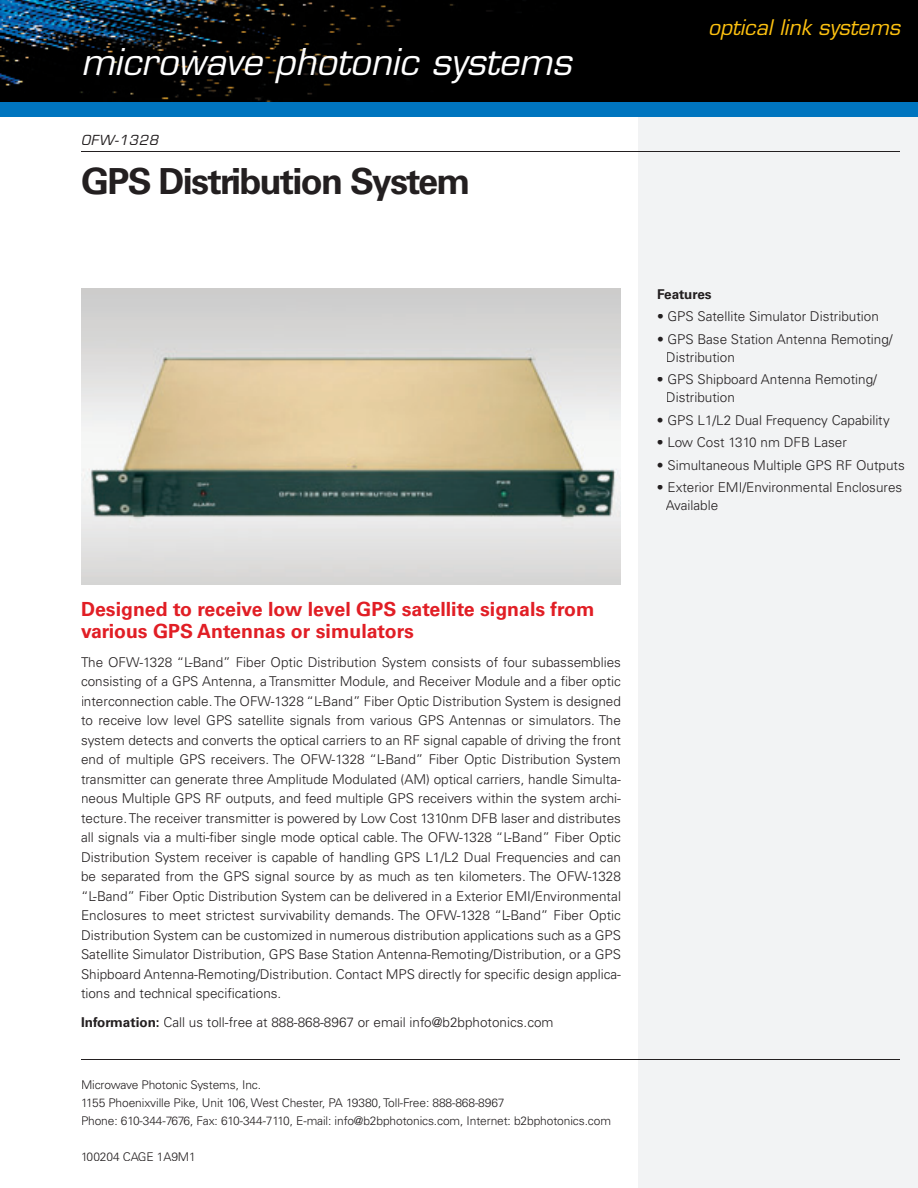
<style>
.page{position:relative;width:918px;height:1188px;background:#fff}
.page>*{position:absolute;margin:0;border:0;box-sizing:border-box;transform-origin:0 0}
.t1{font:italic 36px "Eurostile LT Std";color:#fff}
.t2{font:700 36px "Univers LT Std";letter-spacing:-.045em;color:#231f20}
.t3{font:italic 21px "Eurostile LT Std";color:#fec210}
.t4{font:700 19.5px/22.5px "Univers LT Std";color:#e11e25}
.t5{font:300 13.5px/19.5px "Univers LT Std";color:#231f20}
.t6{font:italic 13.5px "Eurostile LT Std";letter-spacing:.05em;color:#231f20}
.t7{font:700 13.5px "Univers LT Std";color:#231f20}
.t8{font:300 12px/18px "Univers LT Std";letter-spacing:-.01em;color:#231f20}
.s1{font-weight:700}
</style>
<div class="page">
<div style="left:639px;top:54px;width:279px;height:1134px;background:#f2f3f4"></div>
<img style="left:0;top:0;width:918px;height:102px">
<div style="left:0;top:102px;width:918px;height:14px;background:#0075bf"></div>
<hr style="left:81px;top:151px;width:558px;height:1px;background:#231f20">
<hr style="left:639px;top:151px;width:261px;height:1px;background:#231f20">
<img style="left:81px;top:289px;width:540px;height:296px">
<hr style="left:81px;top:1059px;width:558px;height:1px;background:#231f20">
<hr style="left:639px;top:1059px;width:261px;height:1px;background:#231f20">
<h1 class="t1" style="left:81px;top:40px;width:492px">microwave photonic systems</h1>
<p class="t6" style="left:81px;top:131px;width:79px">OFW-1328</p>
<h1 class="t2" style="left:81px;top:160px;width:391px">GPS Distribution System</h1>
<h3 class="t4" style="left:81px;top:598px;width:515px">Designed to receive low level GPS satellite signals from various GPS Antennas or simulators</h3>
<p class="t5" style="left:81px;top:652px;width:542px;text-align:justify">The OFW-1328 “L-Band” Fiber Optic Distribution System consists of four subassemblies consisting of a GPS Antenna, a Transmitter Module, and Receiver Module and a fiber optic interconnection cable. The OFW-1328 “L-Band” Fiber Optic Distribution System is designed to receive low level GPS satellite signals from various GPS Antennas or simulators. The system detects and converts the optical carriers to an RF signal capable of driving the front end of multiple GPS receivers. The OFW-1328 “L-Band” Fiber Optic Distribution System transmitter can generate three Amplitude Modulated (AM) optical carriers, handle Simulta&shy;neous Multiple GPS RF outputs, and feed multiple GPS receivers within the system archi&shy;tecture. The receiver transmitter is powered by Low Cost 1310nm DFB laser and distributes all signals via a multi-fiber single mode optical cable. The OFW-1328 “L-Band” Fiber Optic Distribution System receiver is capable of handling GPS L1/L2 Dual Frequencies and can be separated from the GPS signal source by as much as ten kilometers. The OFW-1328 “L-Band” Fiber Optic Distribution System can be delivered in a Exterior EMI/Environmental Enclosures to meet strictest survivability demands. The OFW-1328 “L-Band” Fiber Optic Distribution System can be customized in numerous distribution applications such as a GPS Satellite Simulator Distribution, GPS Base Station Antenna-Remoting/Distribution, or a GPS Shipboard Antenna-Remoting/Distribution. Contact MPS directly for specific design applica&shy;tions and technical specifications.</p>
<p class="t5" style="left:81px;top:1012px;width:474px"><span class="s1">Information:</span> Call us toll-free at 888-868-8967 or email info@b2bphotonics.com</p>
<p class="t8" style="left:81px;top:1075px;width:532px">Microwave Photonic Systems, Inc.<br>1155 Phoenixville Pike, Unit 106, West Chester, PA 19380, Toll-Free: 888-868-8967<br>Phone: 610-344-7676, Fax: 610-344-7110, E-mail: info@b2bphotonics.com, Internet: b2bphotonics.com</p>
<p class="t8" style="left:81px;top:1147px;width:116px">100204 CAGE 1A9M1</p>
<h2 class="t3" style="left:708px;top:14px;width:193px">optical link systems</h2>
<p class="t7" style="left:657px;top:286px;width:56px">Features</p>
<p class="t5" style="left:657px;top:307px;width:223px">• GPS Satellite Simulator Distribution</p>
<p class="t5" style="left:666px;top:330px;width:228px;line-height:18px;text-indent:-9px">• GPS Base Station Antenna Remoting/<br>Distribution</p>
<p class="t5" style="left:666px;top:371px;width:212px;line-height:18px;text-indent:-9px">• GPS Shipboard Antenna Remoting/<br>Distribution</p>
<p class="t5" style="left:657px;top:410px;width:234px">• GPS L1/L2 Dual Frequency Capability</p>
<p class="t5" style="left:657px;top:433px;width:191px">• Low Cost 1310 nm DFB Laser</p>
<p class="t5" style="left:657px;top:455px;width:249px">• Simultaneous Multiple GPS RF Outputs</p>
<p class="t5" style="left:666px;top:479px;width:238px;line-height:18px;text-indent:-9px">• Exterior EMI/Environmental Enclosures<br>Available</p>
</div>
